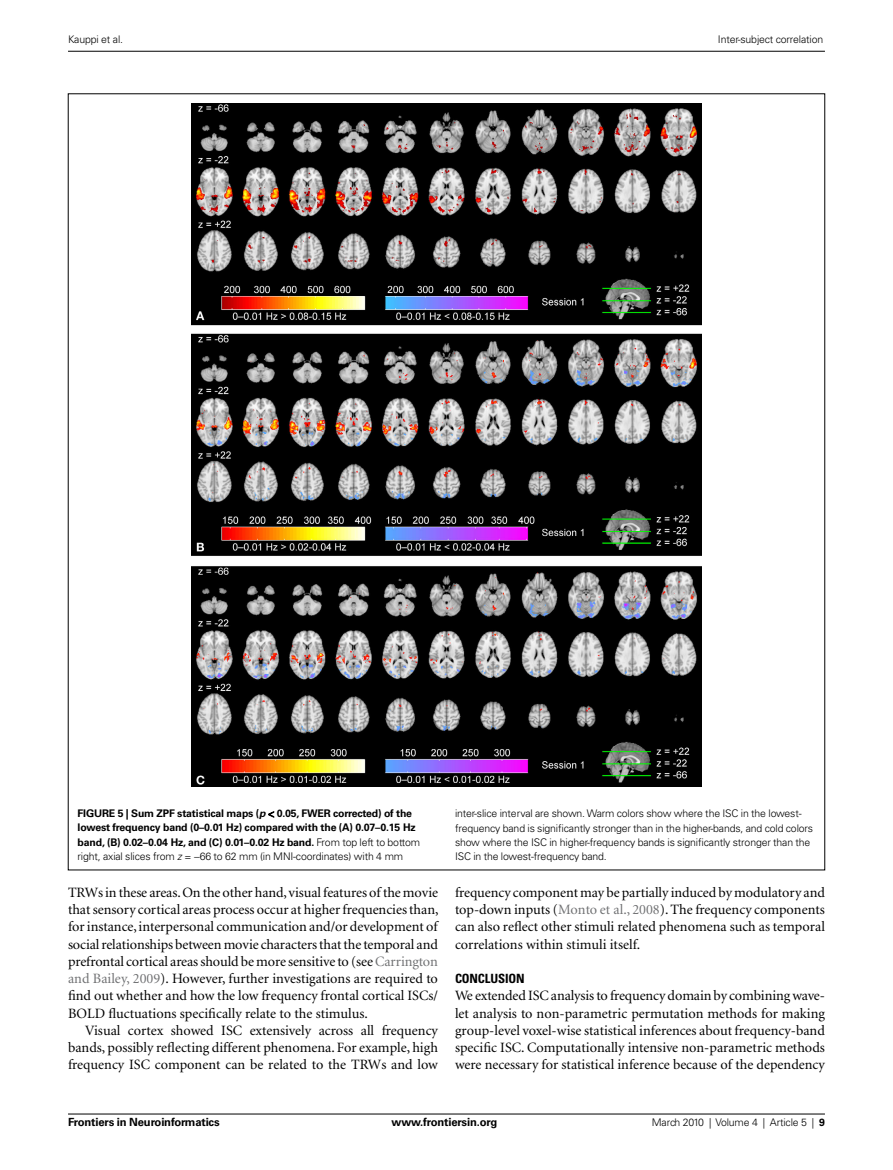
<style>
.page{position:relative;width:893px;height:1170px;background:#fff}
.page>*{position:absolute;margin:0;border:0;box-sizing:border-box;transform-origin:0 0}
.t1{font:14.25px/17.2px "Minion";color:#000;text-align:justify}
.t2{font:700 condensed 12.75px "Univers";letter-spacing:-.01em;color:#000}
.t3{font:700 11.25px "Univers";letter-spacing:-.015em;color:#000}
.t4{font:300 10.5px/14.2px "Univers";letter-spacing:-.015em;color:#000}
.t5{font:700 10.5px/14.2px "Univers";letter-spacing:-.015em;color:#000}
.s1{font-style:italic}
.s2{font-weight:300}
.s3{font-weight:300;font-style:italic}
.s4{color:#707173}
.s5{font-weight:700}
</style>
<div class="page">
<hr style="left:68px;top:1113px;width:757px;height:1px;background:#000">
<hr style="left:68px;top:51px;width:757px;height:1px;background:#000">
<img style="left:191px;top:103px;width:511px;height:683px">
<p class="t4" style="left:68px;top:33px;width:57px">Kauppi et al.</p>
<p class="t4" style="left:718px;top:33px;width:107px">Inter-subject correlation</p>
<p class="t5" style="left:78px;top:807px;width:344px">FIGURE 5 | Sum ZPF statistical maps (<span class="s1">p</span> 0.05, FWER corrected) of the lowest frequency band (0–0.01 Hz) compared with the (A) 0.07–0.15 Hz band, (B) 0.02–0.04 Hz, and (C) 0.01–0.02 Hz band. <span class="s2">From top left to bottom right, axial slices from</span> <span class="s3">z</span> <span class="s2">=</span> −<span class="s2">66 to 62 mm (in MNI-coordinates) with 4 mm</span></p>
<p class="t4" style="left:455px;top:807px;width:360px">inter-slice interval are shown. Warm colors show where the ISC in the lowest&shy;frequency band is significantly stronger than in the higher-bands, and cold colors show where the ISC in higher-frequency bands is significantly stronger than the ISC in the lowest-frequency band.</p>
<p class="t1" style="left:68px;top:884px;width:372px">TRWs in these areas. On the other hand, visual features of the movie that sensory cortical areas process occur at higher frequencies than, for instance, interpersonal communication and/or development of social relationships between movie characters that the temporal and prefrontal cortical areas should be more sensitive to (see <span class="s4">Carrington and Bailey, 2009</span>). However, further investigations are required to find out whether and how the low frequency frontal cortical ISCs/ BOLD fluctuations specifically relate to the stimulus.</p>
<p class="t1" style="left:68px;top:1022px;width:371px;text-indent:17px">Visual cortex showed ISC extensively across all frequency bands, possibly reflecting different phenomena. For example, high frequency ISC component can be related to the TRWs and low</p>
<p class="t1" style="left:455px;top:884px;width:371px">frequency component may be partially induced by modulatory and top-down inputs (<span class="s4">Monto et al., 2008</span>). The frequency components can also reflect other stimuli related phenomena such as temporal correlations within stimuli itself.</p>
<p class="t2" style="left:455px;top:973px;width:71px">CONCLUSION</p>
<p class="t1" style="left:455px;top:988px;width:372px">We extended ISC analysis to frequency domain by combining wave&shy;let analysis to non-parametric permutation methods for making group-level voxel-wise statistical inferences about frequency-band specific ISC. Computationally intensive non-parametric methods were necessary for statistical inference because of the dependency</p>
<p class="t3" style="left:68px;top:1117px;width:153px">Frontiers in Neuroinformatics</p>
<p class="t3" style="left:392px;top:1117px;width:107px">www.frontiersin.org</p>
<p class="t4" style="left:652px;top:1115px;width:175px">March 2010 | Volume 4 | Article 5 | <span class="s5">9</span></p>
</div>
